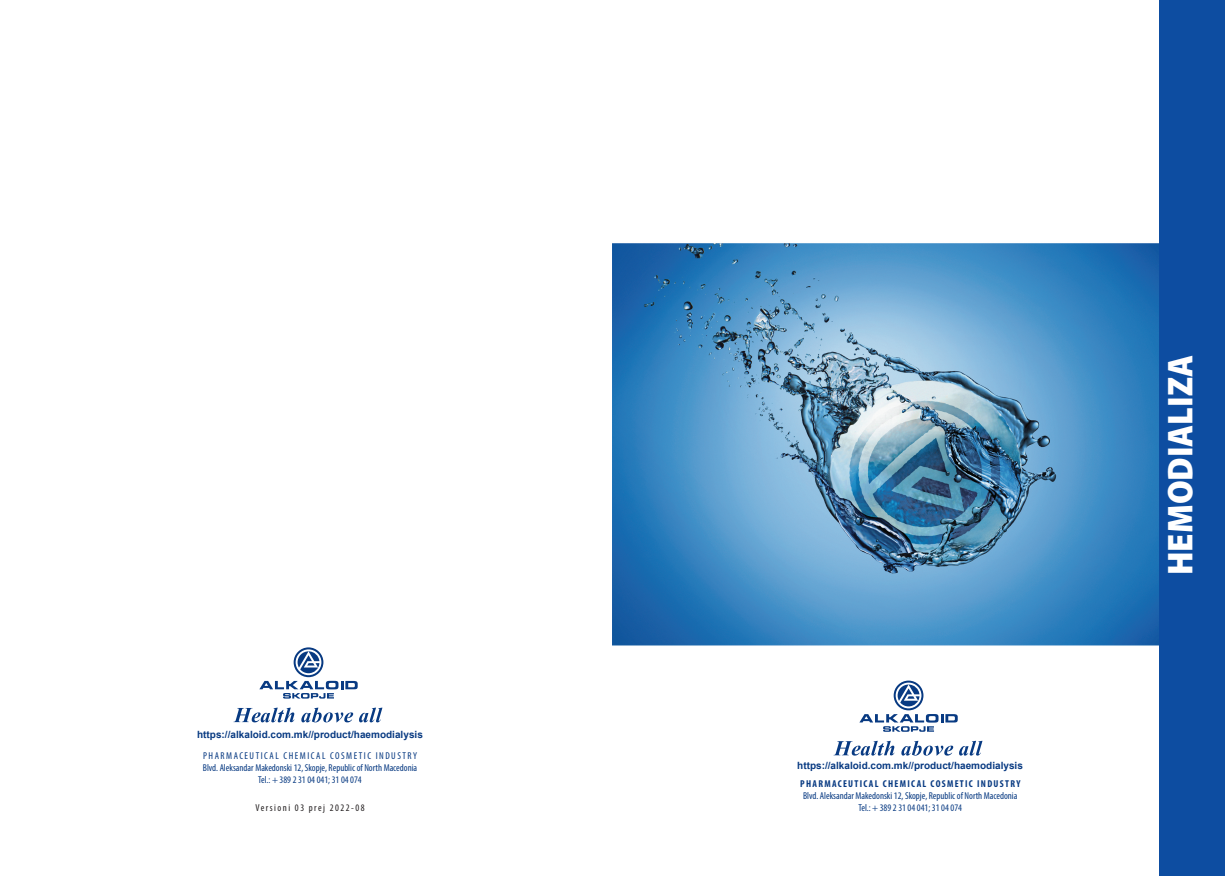
<style>
.page{position:relative;width:1225px;height:876px;background:#fff}
.page>*{position:absolute;margin:0;border:0;box-sizing:border-box;transform-origin:0 0}
.t1{font:900 semi-condensed 36px "Myriad Pro";color:#fff}
.t2{font:condensed 10px/12px "Myriad Pro";color:#083a82;text-align:center}
.t3{font:700 10px "Arial";color:#083a82}
.t4{font:700 condensed 10px "Myriad Pro";letter-spacing:.13em;color:#083a82}
.t5{font:condensed 10px "Myriad Pro";letter-spacing:.15em;color:#231f20}
</style>
<div class="page">
<img style="left:613px;top:243px;width:546px;height:479px">
<div style="left:1159px;top:0;width:66px;height:876px;background:#0d4da1"></div>
<svg style="left:859px;top:681px;width:98px;height:51px"></svg>
<svg style="left:833px;top:741px;width:61px;height:15px"></svg>
<svg style="left:901px;top:741px;width:52px;height:15px"></svg>
<svg style="left:959px;top:741px;width:23px;height:15px"></svg>
<svg style="left:259px;top:647px;width:99px;height:52px"></svg>
<svg style="left:233px;top:708px;width:61px;height:14px"></svg>
<svg style="left:301px;top:708px;width:52px;height:14px"></svg>
<svg style="left:359px;top:708px;width:23px;height:14px"></svg>
<p class="t3" style="left:197px;top:727px;width:227px">https://alkaloid.com.mk//product/haemodialysis</p>
<p class="t2" style="left:203px;top:749px;width:216px">PHARMACEUTICAL CHEMICAL COSMETIC INDUSTRY<br>Blvd. Aleksandar Makedonski 12, Skopje, Republic of North Macedonia<br>Tel.: + 389 2 31 04 041; 31 04 074</p>
<p class="t3" style="left:797px;top:758px;width:227px">https://alkaloid.com.mk//product/haemodialysis</p>
<p class="t4" style="left:800px;top:777px;width:222px">PHARMACEUTICAL CHEMICAL COSMETIC INDUSTRY</p>
<p class="t2" style="left:803px;top:789px;width:216px">Blvd. Aleksandar Makedonski 12, Skopje, Republic of North Macedonia</p>
<p class="t5" style="left:255px;top:801px;width:111px">Versioni 03 prej 2022-08</p>
<p class="t2" style="left:858px;top:801px;width:105px">Tel.: + 389 2 31 04 041; 31 04 074</p>
<h1 class="t1" style="left:1156px;top:575px;width:222px;rotate:-90deg">HEMODIALIZA</h1>
</div>
